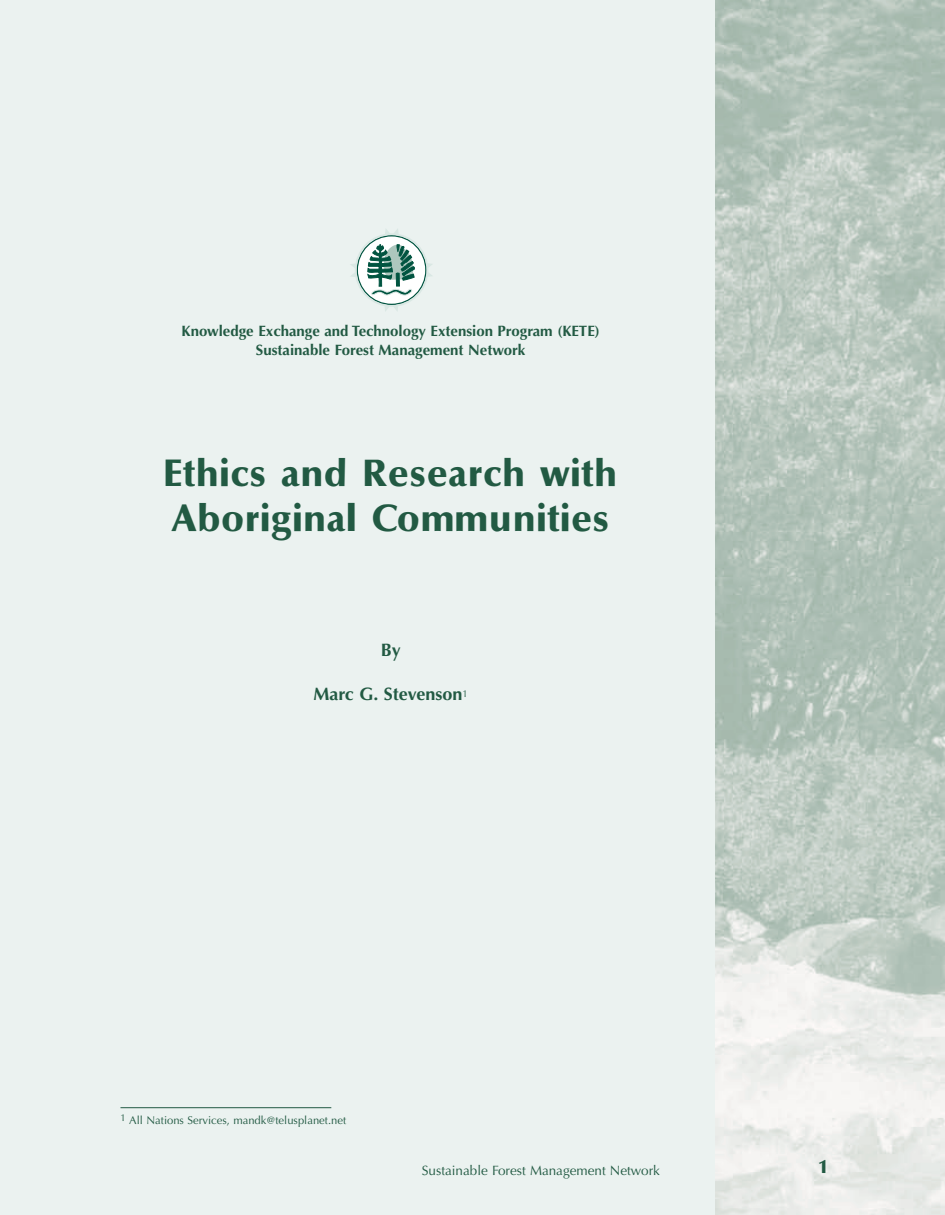
<style>
.page{position:relative;width:945px;height:1215px;background:#ebf2f0}
.page>*{position:absolute;margin:0;border:0;box-sizing:border-box;transform-origin:0 0}
.t1{font:800 39px/45px "Optane";color:#225a43}
.t2{font:800 19.5px "Optane";color:#225a43}
.t3{font:700 18px "Optima";color:#225a43}
.t4{font:700 15px/18.3px "Optima";color:#225a43;text-align:center}
.t5{font:13.5px "Optima";color:#225a43}
.t6{font:11.25px "Optima";color:#225a43}
</style>
<div class="page">
<img style="left:716px;top:1px;width:229px;height:1214px">
<hr style="left:120px;top:1107px;width:211px;height:1px;background:#225a43">
<svg style="left:357px;top:236px;width:69px;height:68px"></svg>
<svg style="left:385px;top:306px;width:13px;height:5px"></svg>
<svg style="left:427px;top:263px;width:5px;height:14px"></svg>
<svg style="left:350px;top:263px;width:6px;height:14px"></svg>
<svg style="left:385px;top:229px;width:13px;height:5px"></svg>
<svg style="left:368px;top:244px;width:47px;height:51px;background:#89b0a6"></svg>
<div style="left:355px;top:233px;width:73px;height:74px;border:2px solid #dae8e4;border-radius:50%"></div>
<p class="t4" style="left:182px;top:322px;width:420px">Knowledge Exchange and Technology Extension Program (KETE)<br>Sustainable Forest Management Network</p>
<h1 class="t1" style="left:163px;top:451px;width:456px">Ethics and Research with<br>Aboriginal Communities</h1>
<p class="t3" style="left:381px;top:640px;width:21px">By</p>
<p class="t3" style="left:313px;top:684px;width:156px">Marc G. Stevenson<sup>1</sup></p>
<p class="t6" style="left:120px;top:1116px;width:227px"><sup>1</sup> All Nations Services, mandk@telusplanet.net</p>
<p class="t5" style="left:422px;top:1164px;width:240px">Sustainable Forest Management Network</p>
<h2 class="t2" style="left:819px;top:1155px;width:11px">1</h2>
</div>
